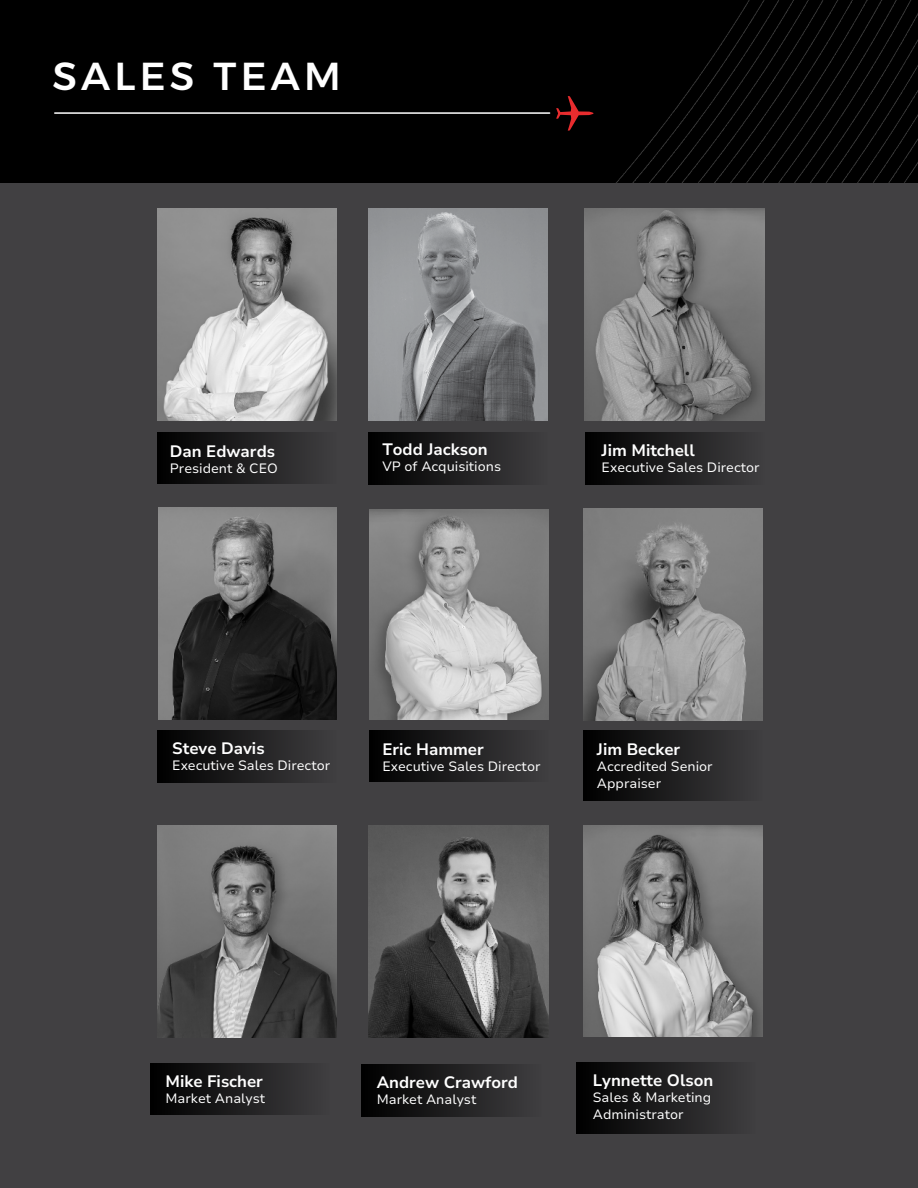
<style>
.page{position:relative;width:918px;height:1188px;background:#fff}
.page>*{position:absolute;margin:0;border:0;box-sizing:border-box;transform-origin:0 0}
.t1{font:39px "Alexandria";letter-spacing:.11em;color:#fff}
.t2{font:200 16.5px "Nunito Sans 12 pt";color:#fff}
.t3{font:200 13.5px/16.2px "Nunito Sans 12 pt";color:#fff}
</style>
<div class="page">
<div style="left:0;top:0;width:918px;height:184px;background:#000"></div>
<img style="left:557px;top:0;width:361px;height:184px">
<div style="left:0;top:184px;width:918px;height:1004px;background:#414042"></div>
<hr style="left:55px;top:112px;width:495px;height:2px;background:#fff">
<svg style="left:556px;top:96px;width:38px;height:35px"></svg>
<div style="left:151px;top:1063px;width:179px;height:52px;background:linear-gradient(to right,#000,#403f41)"></div>
<div style="left:361px;top:1064px;width:181px;height:52px;background:linear-gradient(to right,#000,#403e41)"></div>
<div style="left:577px;top:1063px;width:179px;height:71px;background:linear-gradient(to right,#000,#403f41)"></div>
<div style="left:369px;top:432px;width:179px;height:52px;background:linear-gradient(to right,#000,#403f41)"></div>
<div style="left:585px;top:432px;width:179px;height:52px;background:linear-gradient(to right,#000,#403e41)"></div>
<div style="left:157px;top:731px;width:180px;height:52px;background:linear-gradient(to right,#000,#3f3e40)"></div>
<div style="left:584px;top:731px;width:179px;height:70px;background:linear-gradient(to right,#000,#403f41)"></div>
<div style="left:157px;top:432px;width:180px;height:52px;background:linear-gradient(to right,#000,#3f3e40)"></div>
<img style="left:368px;top:826px;width:181px;height:211px">
<img style="left:369px;top:209px;width:179px;height:212px">
<img style="left:585px;top:209px;width:179px;height:212px">
<div style="left:369px;top:731px;width:180px;height:51px;background:linear-gradient(to right,#000,#3f3e40)"></div>
<img style="left:369px;top:509px;width:180px;height:211px">
<img style="left:584px;top:508px;width:179px;height:212px">
<img style="left:159px;top:508px;width:178px;height:211px">
<img style="left:157px;top:826px;width:180px;height:212px">
<img style="left:157px;top:209px;width:180px;height:211px">
<img style="left:584px;top:825px;width:179px;height:212px">
<h1 class="t1" style="left:52px;top:63px;width:290px">SALES TEAM</h1>
<p class="t2" style="left:170px;top:445px;width:107px">Dan Edwards</p>
<p class="t3" style="left:170px;top:461px;width:110px">President &amp; CEO</p>
<p class="t2" style="left:382px;top:443px;width:107px">Todd Jackson</p>
<p class="t3" style="left:382px;top:460px;width:120px">VP of Acquisitions</p>
<p class="t2" style="left:602px;top:444px;width:95px">Jim Mitchell</p>
<p class="t3" style="left:602px;top:460px;width:159px">Executive Sales Director</p>
<p class="t2" style="left:172px;top:742px;width:94px">Steve Davis</p>
<p class="t3" style="left:172px;top:759px;width:159px">Executive Sales Director</p>
<p class="t2" style="left:382px;top:743px;width:103px">Eric Hammer</p>
<p class="t3" style="left:382px;top:759px;width:159px">Executive Sales Director</p>
<p class="t2" style="left:597px;top:743px;width:85px">Jim Becker</p>
<p class="t3" style="left:597px;top:759px;width:117px">Accredited Senior<br>Appraiser</p>
<p class="t2" style="left:166px;top:1075px;width:99px">Mike Fischer</p>
<p class="t3" style="left:166px;top:1092px;width:101px">Market Analyst</p>
<p class="t2" style="left:377px;top:1076px;width:143px">Andrew Crawford</p>
<p class="t3" style="left:377px;top:1092px;width:101px">Market Analyst</p>
<p class="t2" style="left:593px;top:1074px;width:122px">Lynnette Olson</p>
<p class="t3" style="left:593px;top:1091px;width:120px">Sales &amp; Marketing<br>Administrator</p>
</div>
